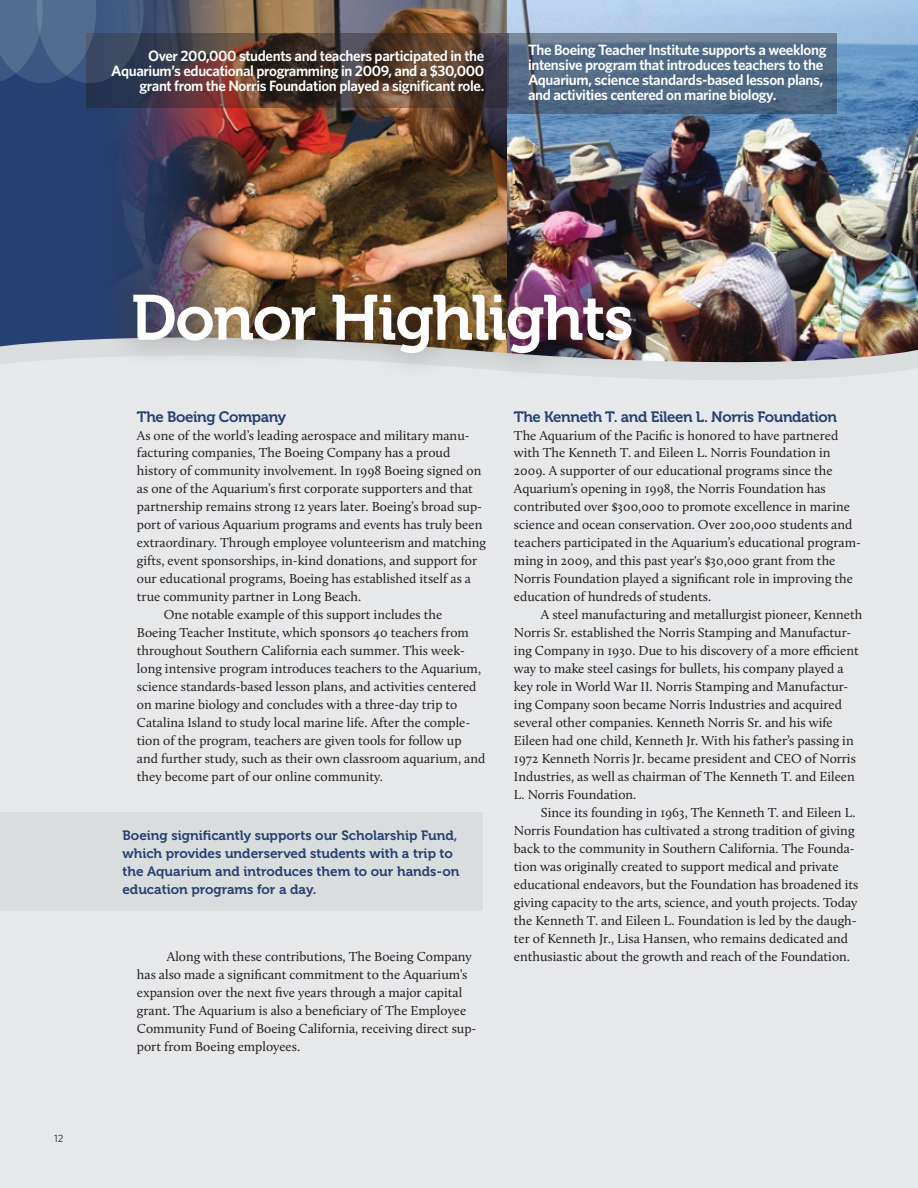
<style>
.page{position:relative;width:918px;height:1188px;background:#fff}
.page>*{position:absolute;margin:0;border:0;box-sizing:border-box;transform-origin:0 0}
.t1{font:63.45px "Museo 700";color:#fff}
.t2{font:600 15px/15px "Whitney";letter-spacing:-.025em;color:#fff;text-align:right}
.t3{font:15px "Museo 700";letter-spacing:-.025em;color:#264072}
.t4{font:13.5px/18px "Calluna";color:#231f20}
.t5{font:13.5px/18px "Museo 700";color:#264072}
.t6{font:10.5px "Whitney";color:#231f20}
</style>
<div class="page">
<svg style="left:0;top:0;width:918px;height:364px;background:#38486c"></svg>
<img style="left:507px;top:0;width:411px;height:322px">
<img style="left:120px;top:0;width:387px;height:261px">
<div style="left:0;top:354px;width:918px;height:834px;background:#e6e8e9"></div>
<svg style="left:86px;top:33px;width:421px;height:75px;background:#4a3733"></svg>
<svg style="left:507px;top:33px;width:330px;height:80px;background:#536b85"></svg>
<div style="left:0;top:812px;width:482px;height:99px;background:#daddde"></div>
<svg style="left:0;top:0;width:144px;height:83px;background:#465d80"></svg>
<div style="left:100px;top:261px;width:557px;height:120px;background:#231f20;opacity:.5"></div>
<p class="t2" style="left:111px;top:48px;width:375px">Over 200,000 students and teachers participated in the<br>Aquarium’s educational programming in 2009, and a $30,000 grant from the Norris Foundation played a significant role.</p>
<p class="t2" style="left:528px;top:42px;width:300px;text-align:left">The Boeing Teacher Institute supports a weeklong intensive program that introduces teachers to the Aquarium, science standards-based lesson plans, and activities centered on marine biology.</p>
<p class="t6" style="left:54px;top:1132px;width:11px">12</p>
<h1 class="t1" style="left:131px;top:283px;width:504px">Donor Highlights</h1>
<p class="t3" style="left:137px;top:408px;width:151px">The Boeing Company</p>
<p class="t4" style="left:137px;top:426px;width:334px">As one of the world’s leading aerospace and military manu-</p>
<p class="t4" style="left:137px;top:444px;width:315px">facturing companies, The Boeing Company has a proud</p>
<p class="t4" style="left:137px;top:462px;width:346px">history of community involvement. In 1998 Boeing signed on</p>
<p class="t4" style="left:137px;top:480px;width:338px">as one of the Aquarium’s first corporate supporters and that</p>
<p class="t4" style="left:137px;top:498px;width:347px">partnership remains strong 12 years later. Boeing’s broad sup-</p>
<p class="t4" style="left:137px;top:516px;width:347px">port of various Aquarium programs and events has truly been</p>
<p class="t4" style="left:137px;top:534px;width:351px">extraordinary. Through employee volunteerism and matching</p>
<p class="t4" style="left:137px;top:552px;width:342px">gifts, event sponsorships, in-kind donations, and support for</p>
<p class="t4" style="left:137px;top:570px;width:336px">our educational programs, Boeing has established itself as a</p>
<p class="t4" style="left:137px;top:588px;width:226px">true community partner in Long Beach.</p>
<p class="t4" style="left:164px;top:606px;width:280px">One notable example of this support includes the</p>
<p class="t4" style="left:137px;top:624px;width:334px">Boeing Teacher Institute, which sponsors 40 teachers from</p>
<p class="t4" style="left:137px;top:642px;width:330px">throughout Southern California each summer. This week-</p>
<p class="t4" style="left:137px;top:660px;width:346px">long intensive program introduces teachers to the Aquarium,</p>
<p class="t4" style="left:137px;top:678px;width:341px">science standards-based lesson plans, and activities centered</p>
<p class="t4" style="left:137px;top:696px;width:322px">on marine biology and concludes with a three-day trip to</p>
<p class="t4" style="left:137px;top:714px;width:335px">Catalina Island to study local marine life. After the comple-</p>
<p class="t4" style="left:137px;top:732px;width:326px">tion of the program, teachers are given tools for follow up</p>
<p class="t4" style="left:137px;top:750px;width:350px">and further study, such as their own classroom aquarium, and</p>
<p class="t4" style="left:137px;top:768px;width:248px">they become part of our online community.</p>
<p class="t5" style="left:122px;top:827px;width:339px">Boeing significantly supports our Scholarship Fund, which provides underserved students with a trip to the Aquarium and introduces them to our hands-on education programs for a day.</p>
<p class="t4" style="left:137px;top:948px;width:341px;text-indent:30px">Along with these contributions, The Boeing Company has also made a significant commitment to the Aquarium’s expansion over the next five years through a major capital grant. The Aquarium is also a beneficiary of The Employee Community Fund of Boeing California, receiving direct sup&shy;port from Boeing employees.</p>
<p class="t3" style="left:514px;top:408px;width:325px">The Kenneth T. and Eileen L. Norris Foundation</p>
<p class="t4" style="left:514px;top:426px;width:348px">The Aquarium of the Pacific is honored to have partnered with The Kenneth T. and Eileen L. Norris Foundation in 2009. A supporter of our educational programs since the Aquarium’s opening in 1998, the Norris Foundation has contributed over $300,000 to promote excellence in marine science and ocean conservation. Over 200,000 students and teachers participated in the Aquarium’s educational program&shy;ming in 2009, and this past year's $30,000 grant from the Norris Foundation played a significant role in improving the education of hundreds of students.</p>
<p class="t4" style="left:514px;top:606px;width:350px;text-indent:27px">A steel manufacturing and metallurgist pioneer, Kenneth Norris Sr. established the Norris Stamping and Manufactur&shy;ing Company in 1930. Due to his discovery of a more efficient way to make steel casings for bullets, his company played a key role in World War II. Norris Stamping and Manufactur&shy;ing Company soon became Norris Industries and acquired several other companies. Kenneth Norris Sr. and his wife Eileen had one child, Kenneth Jr. With his father’s passing in 1972 Kenneth Norris Jr. became president and CEO of Norris Industries, as well as chairman of The Kenneth T. and Eileen L. Norris Foundation.</p>
<p class="t4" style="left:514px;top:804px;width:346px;text-indent:27px">Since its founding in 1963, The Kenneth T. and Eileen L.<br>Norris Foundation has cultivated a strong tradition of giving back to the community in Southern California. The Founda&shy;tion was originally created to support medical and private educational endeavors, but the Foundation has broadened its giving capacity to the arts, science, and youth projects. Today the Kenneth T. and Eileen L. Foundation is led by the daugh&shy;ter of Kenneth Jr., Lisa Hansen, who remains dedicated and enthusiastic about the growth and reach of the Foundation.</p>
</div>
